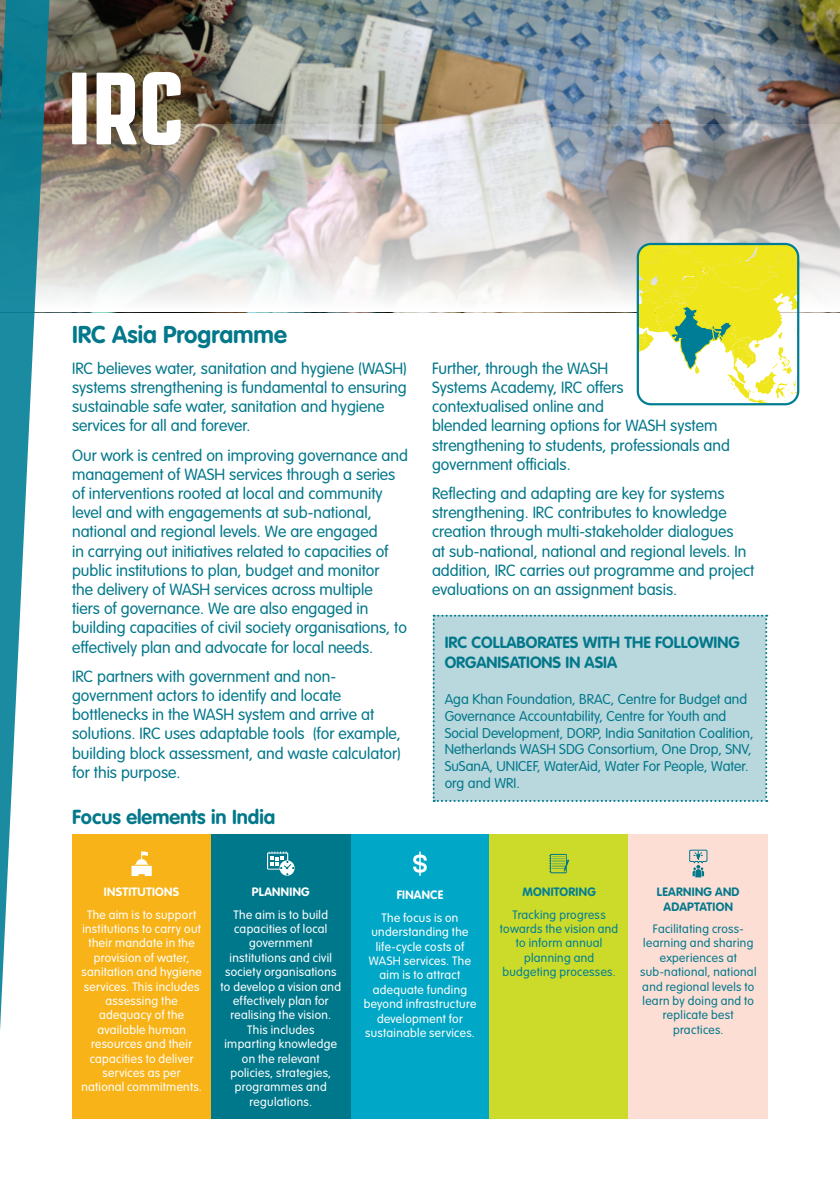
<style>
.page{position:relative;width:840px;height:1191px;background:#fff}
.page>*{position:absolute;margin:0;border:0;box-sizing:border-box;transform-origin:0 0}
.t1{font:700 24px "VAG Rounded Std";color:#03788b}
.Heading_1{font:700 20px "VAG Rounded Std";color:#03788b}
.t2{font:300 16px/19.2px "VAG Rounded Std";color:#03788b}
._13_Footnote{font:700 16px/19.8px "VAG Rounded Std";color:#03788b}
._13_Footnote-2{font:300 14px/16.8px "VAG Rounded Std";color:#03788b}
._13_Footnote-3{font:300 12px/14.4px "VAG Rounded Std";letter-spacing:.03em;color:#fff;text-align:center}
._13_Footnote-4{font:300 12px/14.4px "VAG Rounded Std";letter-spacing:.03em;color:#03788b;text-align:center}
._13_Footnote-5{font:300 12px/14.4px "VAG Rounded Std";letter-spacing:.025em;color:#007e97;text-align:center}
._13_Footnote-6{font:700 12px "VAG Rounded Std";letter-spacing:.025em;color:#fff}
._13_Footnote-7{font:700 12px/14.4px "VAG Rounded Std";letter-spacing:.025em;color:#03788b;text-align:center}
._13_Footnote-8{font:700 12px "VAG Rounded Std";letter-spacing:.03em;color:#007e97}
</style>
<div class="page">
<img style="left:53px;top:0;width:786px;height:125px">
<svg style="left:96px;top:73px;width:41px;height:52px"></svg>
<svg style="left:143px;top:72px;width:37px;height:53px"></svg>
<div style="left:72px;top:73px;width:14px;height:71px;background:#fff;border-radius:2px"></div>
<img style="left:53px;top:125px;width:786px;height:187px">
<div style="left:350px;top:834px;width:139px;height:285px;background:#00a7c6"></div>
<div style="left:72px;top:834px;width:139px;height:285px;background:#f8b318"></div>
<div style="left:489px;top:834px;width:139px;height:285px;background:#ccdb29"></div>
<div style="left:628px;top:834px;width:139px;height:285px;background:#fcded5"></div>
<div style="left:211px;top:834px;width:139px;height:285px;background:#00788b"></div>
<svg style="left:0;top:0;width:53px;height:1030px"></svg>
<div style="left:432px;top:614px;width:334px;height:188px;background:#b9d8de"></div>
<svg style="left:637px;top:244px;width:160px;height:160px"></svg>
<div style="left:636px;top:243px;width:162px;height:162px;border:2px solid #007d96;border-radius:13px"></div>
<svg style="left:549px;top:854px;width:20px;height:19px"></svg>
<svg style="left:267px;top:851px;width:27px;height:24px"></svg>
<svg style="left:131px;top:851px;width:21px;height:25px"></svg>
<svg style="left:689px;top:849px;width:18px;height:28px"></svg>
<svg style="left:413px;top:851px;width:13px;height:24px"></svg>
<p class="t1" style="left:72px;top:320px;width:216px">IRC Asia Programme</p>
<p class="t2" style="left:72px;top:359px;width:336px">IRC believes water, sanitation and hygiene (WASH) systems strengthening is fundamental to ensuring sustainable safe water, sanitation and hygiene services for all and forever.</p>
<p class="t2" style="left:72px;top:446px;width:337px">Our work is centred on improving governance and management of WASH services through a series of interventions rooted at local and community level and with engagements at sub-national, national and regional levels. We are engaged<br>in carrying out initiatives related to capacities of public institutions to plan, budget and monitor<br>the delivery of WASH services across multiple<br>tiers of governance. We are also engaged in building capacities of civil society organisations, to effectively plan and advocate for local needs.</p>
<p class="t2" style="left:72px;top:667px;width:330px">IRC partners with government and non&shy;government actors to identify and locate bottlenecks in the WASH system and arrive at solutions. IRC uses adaptable tools (for example, building block assessment, and waste calculator) for this purpose.</p>
<p class="Heading_1" style="left:72px;top:805px;width:205px">Focus elements in India</p>
<p class="t2" style="left:432px;top:359px;width:299px">Further, through the WASH<br>Systems Academy, IRC offers<br>contextualised online and<br>blended learning options for WASH system strengthening to students, professionals and government officials.</p>
<p class="t2" style="left:432px;top:484px;width:323px">Reflecting and adapting are key for systems strengthening. IRC contributes to knowledge creation through multi-stakeholder dialogues<br>at sub-national, national and regional levels. In addition, IRC carries out programme and project evaluations on an assignment basis.</p>
<p class="_13_Footnote" style="left:444px;top:633px;width:296px">IRC COLLABORATES WITH THE FOLLOWING<br>ORGANISATIONS IN ASIA</p>
<p class="_13_Footnote-2" style="left:444px;top:691px;width:310px">Aga Khan Foundation, BRAC, Centre for Budget and Governance Accountability, Centre for Youth and Social Development, DORP, India Sanitation Coalition, Netherlands WASH SDG Consortium, One Drop, SNV, SuSanA, UNICEF, WaterAid, Water For People, Water. org and WRI.</p>
<p class="_13_Footnote-6" style="left:104px;top:884px;width:77px">INSTITUTIONS</p>
<p class="_13_Footnote-3" style="left:81px;top:907px;width:122px">The aim is to support institutions to carry out their mandate in the provision of water, sanitation and hygiene services. This includes assessing the adequacy of the available human resources and their capacities to deliver services as per national commitments.</p>
<p class="_13_Footnote-6" style="left:252px;top:884px;width:59px">PLANNING</p>
<p class="_13_Footnote-3" style="left:220px;top:907px;width:122px">The aim is to build capacities of local government institutions and civil society organisations to develop a vision and effectively plan for realising the vision.<br>This includes imparting knowledge on the relevant policies, strategies, programmes and regulations.</p>
<p class="_13_Footnote-6" style="left:396px;top:888px;width:48px">FINANCE</p>
<p class="_13_Footnote-3" style="left:363px;top:910px;width:114px">The focus is on understanding the life-cycle costs of<br>WASH services. The aim is to attract adequate funding beyond infrastructure development for sustainable services.</p>
<p class="_13_Footnote-8" style="left:522px;top:884px;width:75px">MONITORING</p>
<p class="_13_Footnote-5" style="left:499px;top:907px;width:120px">Tracking progress towards the vision and to inform annual planning and budgeting processes.</p>
<p class="_13_Footnote-7" style="left:656px;top:885px;width:84px">LEARNING AND<br>ADAPTATION</p>
<p class="_13_Footnote-4" style="left:639px;top:922px;width:118px">Facilitating cross&shy;learning and sharing experiences at sub-national, national and regional levels to learn by doing and to replicate best practices.</p>
</div>
